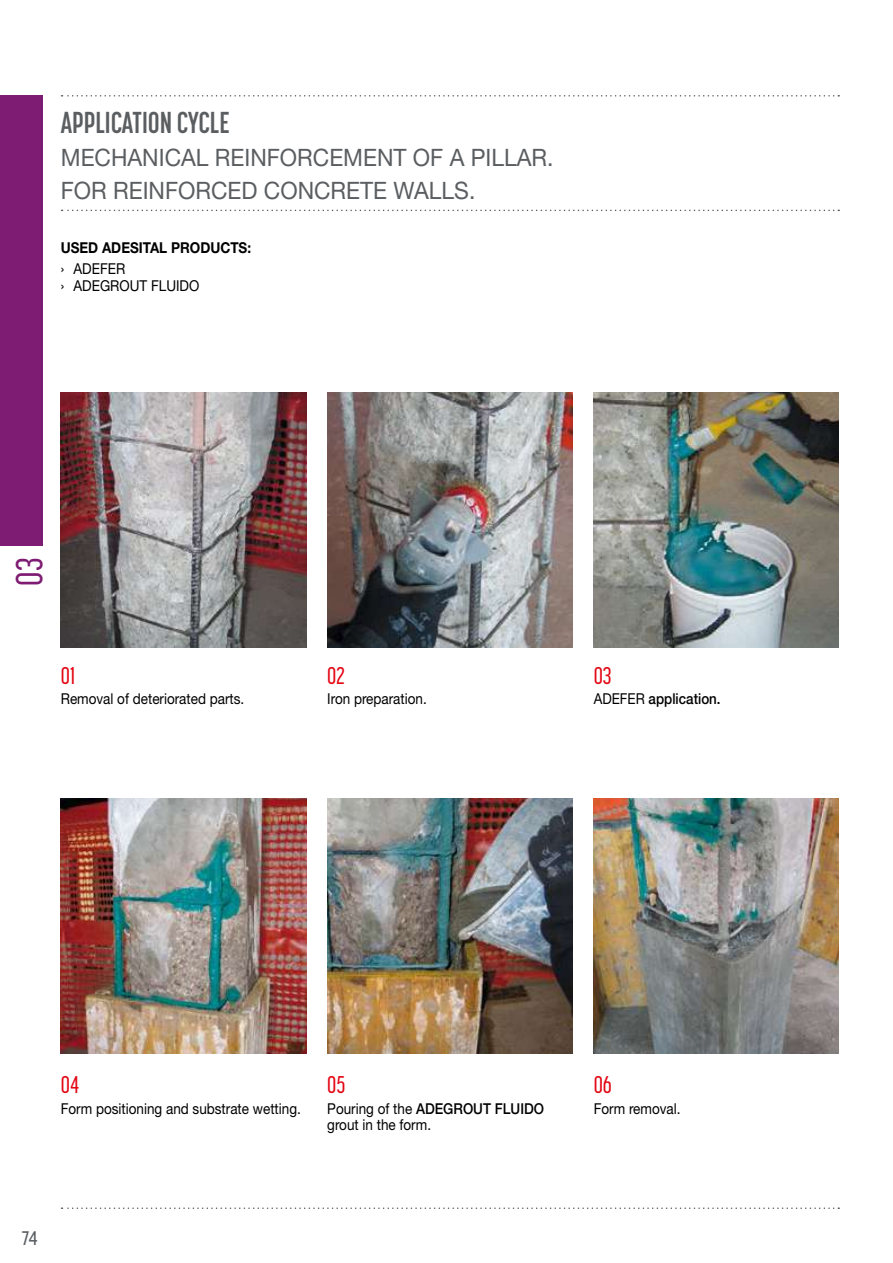
<style>
.page{position:relative;width:893px;height:1263px;background:#fff}
.page>*{position:absolute;margin:0;border:0;box-sizing:border-box;transform-origin:0 0}
.t1{font:500 37.5px "Korolev Compressed";color:#7d1c72}
.t2{font:700 30px "Korolev Compressed";color:#5b5e61}
.t3{font:24px/33px "Helvetica Neue LT Std";color:#5b5e61;scale:.95 1}
.t4{font:500 24px "Korolev Compressed";color:#e30613}
.t5{font:500 19.5px "Korolev Condensed";color:#5b5e61}
.t6{font:15px/16.5px "Helvetica Neue LT Std";color:#000;scale:.9 1}
.t7{font:700 15px "Helvetica Neue LT Std";color:#000;scale:.9 1}
.t8{font:500 15px "Helvetica Neue LT Std";color:#000;scale:.89 1}
.s1{font-weight:400}
.s2{font-weight:500}
</style>
<div class="page">
<div style="left:0;top:95px;width:43px;height:451px;background:#7d1c72"></div>
<img style="left:327px;top:392px;width:245px;height:255px">
<img style="left:61px;top:392px;width:245px;height:255px">
<img style="left:327px;top:798px;width:245px;height:255px">
<img style="left:61px;top:798px;width:245px;height:255px">
<img style="left:594px;top:392px;width:245px;height:255px">
<img style="left:594px;top:798px;width:245px;height:255px">
<svg style="left:62px;top:210px;width:777px;height:1px"></svg>
<svg style="left:62px;top:95px;width:777px;height:2px"></svg>
<svg style="left:62px;top:1207px;width:777px;height:2px"></svg>
<h2 class="t2" style="left:61px;top:105px;width:170px">APPLICATION CYCLE</h2>
<h3 class="t3" style="left:61px;top:141px;width:520px">MECHANICAL REINFORCEMENT OF A PILLAR.<br>FOR REINFORCED CONCRETE WALLS.</h3>
<p class="t7" style="left:61px;top:239px;width:213px">USED ADESITAL PRODUCTS:</p>
<p class="t6" style="left:61px;top:260px;width:155px">› ADEFER<br>› ADEGROUT FLUIDO</p>
<h1 class="t1" style="left:9px;top:586px;width:30px;rotate:-90deg">03</h1>
<h3 class="t4" style="left:61px;top:662px;width:16px">01</h3>
<p class="t6" style="left:61px;top:691px;width:205px">Removal of deteriorated parts.</p>
<h3 class="t4" style="left:327px;top:662px;width:19px">02</h3>
<p class="t6" style="left:327px;top:691px;width:112px">Iron preparation.</p>
<h3 class="t4" style="left:594px;top:662px;width:19px">03</h3>
<p class="t8" style="left:594px;top:690px;width:144px"><span class="s1">ADEFER</span> application.</p>
<h3 class="t4" style="left:61px;top:1071px;width:20px">04</h3>
<p class="t6" style="left:61px;top:1100px;width:268px">Form positioning and substrate wetting.</p>
<h3 class="t4" style="left:327px;top:1071px;width:20px">05</h3>
<p class="t6" style="left:327px;top:1100px;width:242px">Pouring of the <span class="s2">ADEGROUT FLUIDO </span>grout in the form.</p>
<h3 class="t5" style="left:22px;top:1226px;width:18px">74</h3>
<h3 class="t4" style="left:594px;top:1071px;width:20px">06</h3>
<p class="t6" style="left:594px;top:1100px;width:98px">Form removal.</p>
</div>
